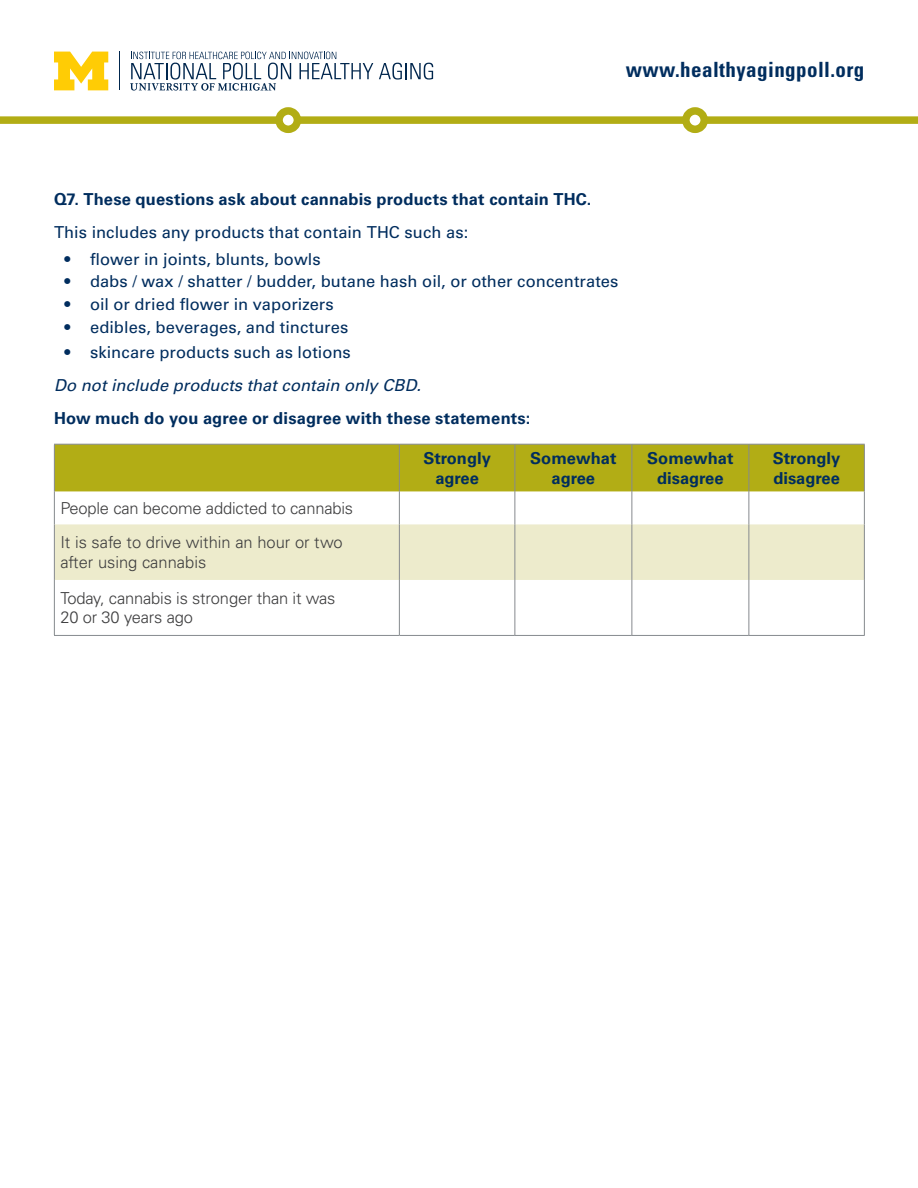
<style>
.page{position:relative;width:918px;height:1188px;background:#fff}
.page>*{position:absolute;margin:0;border:0;box-sizing:border-box;transform-origin:0 0}
.t1{font:700 condensed 21px "Univers LT Std";letter-spacing:.02em;color:#002d5e}
.question{font:16.5px "Univers LT Std";letter-spacing:.005em;color:#002d5e}
.answers2{font:300 16.5px/19.5px "Univers LT Std";letter-spacing:-.01em;color:#3e3e3f}
.question-2{font:700 16.5px "Univers LT Std";letter-spacing:.01em;color:#002d5e}
.answers2-2{font:700 16.5px/19.5px "Univers LT Std";color:#002d5e;text-align:center}
.question-3{font:italic 16.5px "Univers LT Std";color:#002d5e}
</style>
<div class="page">
<div style="left:0;top:116px;width:918px;height:8px;background:#b2ad15"></div>
<div style="left:686px;top:111px;width:18px;height:18px;background:#fff;border-radius:50%"></div>
<div style="left:682px;top:107px;width:26px;height:26px;border:8px solid #b2ad15;border-radius:50%"></div>
<div style="left:279px;top:111px;width:18px;height:18px;background:#fff;border-radius:50%"></div>
<div style="left:275px;top:107px;width:26px;height:26px;border:8px solid #b2ad15;border-radius:50%"></div>
<hr style="left:119px;top:52px;width:1px;height:38px;background:#00264d">
<svg style="left:54px;top:52px;width:54px;height:38px"></svg>
<svg style="left:130px;top:52px;width:243px;height:39px"></svg>
<svg style="left:379px;top:63px;width:54px;height:17px"></svg>
<div style="left:55px;top:445px;width:809px;height:46px;background:#b2ad15"></div>
<div style="left:55px;top:524px;width:809px;height:56px;background:#edebcc"></div>
<hr style="left:54px;top:491px;width:1px;height:33px;background:#868a8e">
<hr style="left:54px;top:524px;width:1px;height:56px;background:#868a8e">
<hr style="left:54px;top:580px;width:1px;height:55px;background:#868a8e">
<hr style="left:399px;top:491px;width:1px;height:33px;background:#868a8e">
<hr style="left:514px;top:491px;width:1px;height:33px;background:#868a8e">
<hr style="left:632px;top:491px;width:1px;height:33px;background:#868a8e">
<hr style="left:748px;top:491px;width:1px;height:33px;background:#868a8e">
<hr style="left:864px;top:491px;width:1px;height:33px;background:#868a8e">
<hr style="left:399px;top:524px;width:1px;height:56px;background:#868a8e">
<hr style="left:514px;top:524px;width:1px;height:56px;background:#868a8e">
<hr style="left:632px;top:524px;width:1px;height:56px;background:#868a8e">
<hr style="left:748px;top:524px;width:1px;height:56px;background:#868a8e">
<hr style="left:864px;top:524px;width:1px;height:56px;background:#868a8e">
<hr style="left:399px;top:580px;width:1px;height:55px;background:#868a8e">
<hr style="left:514px;top:580px;width:1px;height:55px;background:#868a8e">
<hr style="left:632px;top:580px;width:1px;height:55px;background:#868a8e">
<hr style="left:748px;top:580px;width:1px;height:55px;background:#868a8e">
<hr style="left:864px;top:580px;width:1px;height:55px;background:#868a8e">
<hr style="left:54px;top:444px;width:345px;height:1px;background:#868a8e">
<hr style="left:54px;top:445px;width:1px;height:46px;background:#868a8e">
<hr style="left:399px;top:444px;width:116px;height:1px;background:#868a8e">
<hr style="left:515px;top:444px;width:117px;height:1px;background:#868a8e">
<hr style="left:632px;top:444px;width:117px;height:1px;background:#868a8e">
<hr style="left:749px;top:444px;width:116px;height:1px;background:#868a8e">
<hr style="left:399px;top:445px;width:1px;height:46px;background:#868a8e">
<hr style="left:514px;top:445px;width:1px;height:46px;background:#868a8e">
<hr style="left:632px;top:445px;width:1px;height:46px;background:#868a8e">
<hr style="left:748px;top:445px;width:1px;height:46px;background:#868a8e">
<hr style="left:864px;top:445px;width:1px;height:46px;background:#868a8e">
<hr style="left:54px;top:635px;width:345px;height:1px;background:#868a8e">
<hr style="left:399px;top:635px;width:116px;height:1px;background:#868a8e">
<hr style="left:515px;top:635px;width:117px;height:1px;background:#868a8e">
<hr style="left:632px;top:635px;width:117px;height:1px;background:#868a8e">
<hr style="left:749px;top:635px;width:116px;height:1px;background:#868a8e">
<p class="t1" style="left:626px;top:57px;width:240px">www.healthyagingpoll.org</p>
<p class="question-2" style="left:54px;top:190px;width:539px">Q7. These questions ask about cannabis products that contain THC.</p>
<p class="question" style="left:54px;top:222px;width:416px">This includes any products that contain THC such as:</p>
<p class="question" style="left:64px;top:249px;width:258px">• flower in joints, blunts, bowls</p>
<p class="question" style="left:64px;top:271px;width:556px">• dabs / wax / shatter / budder, butane hash oil, or other concentrates</p>
<p class="question" style="left:64px;top:294px;width:271px">• oil or dried flower in vaporizers</p>
<p class="question" style="left:64px;top:317px;width:285px">• edibles, beverages, and tinctures</p>
<p class="question" style="left:64px;top:343px;width:288px">• skincare products such as lotions</p>
<p class="question-3" style="left:54px;top:376px;width:369px">Do not include products that contain only CBD.</p>
<p class="question-2" style="left:54px;top:409px;width:478px">How much do you agree or disagree with these statements:</p>
<p class="answers2-2" style="left:423px;top:449px;width:69px">Strongly agree</p>
<p class="answers2-2" style="left:530px;top:449px;width:88px">Somewhat agree</p>
<p class="answers2-2" style="left:647px;top:449px;width:88px">Somewhat disagree</p>
<p class="answers2-2" style="left:773px;top:449px;width:69px;text-align:left">Strongly disagree</p>
<p class="answers2" style="left:60px;top:498px;width:294px">People can become addicted to cannabis</p>
<p class="answers2" style="left:60px;top:533px;width:284px">It is safe to drive within an hour or two after using cannabis</p>
<p class="answers2" style="left:60px;top:588px;width:277px">Today, cannabis is stronger than it was<br>20 or 30 years ago</p>
</div>
